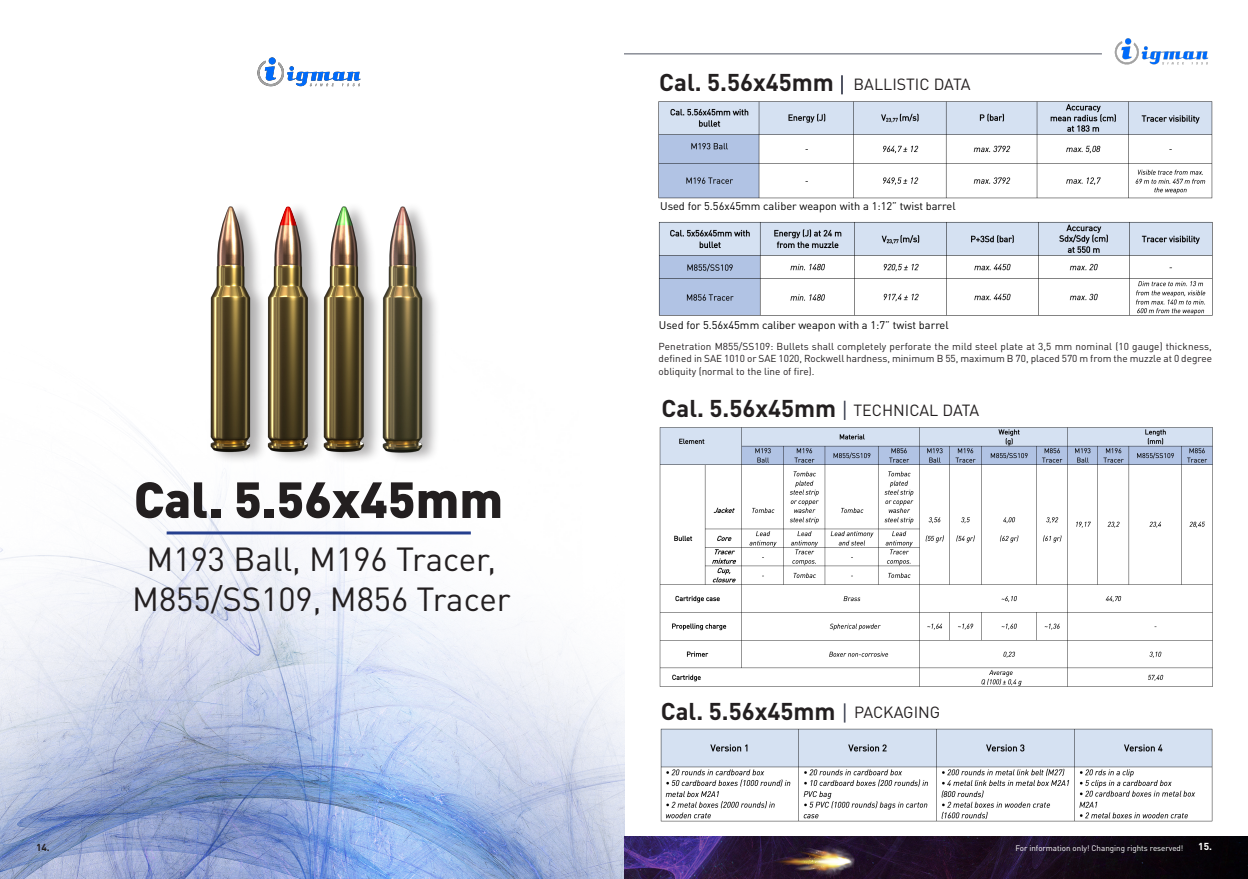
<style>
.page{position:relative;width:1248px;height:879px;background:#fff}
.page>*{position:absolute;margin:0;border:0;box-sizing:border-box;transform-origin:0 0}
.t1{font:900 50px "DIN Pro";color:#231f20}
.t2{font:33px "DIN Pro";color:#231f20}
.t3{font:700 24px "DIN Pro";color:#231f20}
.t4{font:16px "DIN Pro";color:#231f20}
.t5{font:11px "DIN Pro";color:#000}
.t6{font:10px/12px "DIN Pro";color:#231f20}
.t7{font:700 10px "DIN Pro";color:#231f20}
.t8{font:700 10px "DIN Pro";color:#fff}
.t9{font:8px "DIN Pro";color:#fff}
</style>
<div class="page">
<img style="left:0;top:428px;width:624px;height:451px">
<img style="left:624px;top:836px;width:623px;height:43px">
<img style="left:768px;top:845px;width:88px;height:33px">
<img style="left:257px;top:57px;width:104px;height:30px">
<img style="left:207px;top:206px;width:170px;height:287px">
<div style="left:324px;top:201px;width:58px;height:263px;background:#231f20;opacity:.35"></div>
<div style="left:382px;top:201px;width:58px;height:264px;background:#231f20;opacity:.35"></div>
<img style="left:378px;top:203px;width:48px;height:254px">
<div style="left:211px;top:201px;width:58px;height:263px;background:#231f20;opacity:.35"></div>
<svg style="left:841px;top:75px;width:1px;height:19px"></svg>
<img style="left:658px;top:101px;width:555px;height:98px">
<img style="left:658px;top:222px;width:555px;height:94px">
<img style="left:660px;top:729px;width:552px;height:93px">
<svg style="left:843px;top:401px;width:2px;height:19px"></svg>
<svg style="left:843px;top:703px;width:2px;height:19px"></svg>
<img style="left:659px;top:427px;width:554px;height:260px">
<img style="left:1114px;top:38px;width:95px;height:27px">
<hr style="left:624px;top:53px;width:477px;height:1px;background:#505463">
<hr style="left:167px;top:531px;width:304px;height:3px;background:#253f8e">
<p class="t3" style="left:659px;top:63px;width:176px">Cal. 5.56x45mm</p>
<p class="t4" style="left:853px;top:71px;width:119px">BALLISTIC DATA</p>
<p class="t5" style="left:660px;top:197px;width:297px">Used for 5.56x45mm caliber weapon with a 1:12” twist barrel</p>
<p class="t5" style="left:659px;top:316px;width:291px">Used for 5.56x45mm caliber weapon with a 1:7” twist barrel</p>
<p class="t6" style="left:658px;top:339px;width:555px">Penetration M855/SS109: Bullets shall completely perforate the mild steel plate at 3,5 mm nominal (10 gauge) thickness, defined in SAE 1010 or SAE 1020, Rockwell hardness, minimum B 55, maximum B 70, placed 570 m from the muzzle at 0 degree</p>
<p class="t6" style="left:658px;top:365px;width:157px">obliquity (normal to the line of fire).</p>
<p class="t1" style="left:134px;top:457px;width:371px">Cal. 5.56x45mm</p>
<p class="t2" style="left:146px;top:533px;width:351px">M193 Ball, M196 Tracer,</p>
<p class="t2" style="left:132px;top:573px;width:380px">M855/SS109, M856 Tracer</p>
<p class="t3" style="left:661px;top:388px;width:176px">Cal. 5.56x45mm</p>
<p class="t4" style="left:853px;top:398px;width:127px">TECHNICAL DATA</p>
<p class="t3" style="left:661px;top:691px;width:176px">Cal. 5.56x45mm</p>
<p class="t4" style="left:854px;top:700px;width:88px">PACKAGING</p>
<p class="t7" style="left:36px;top:838px;width:15px">14.</p>
<p class="t9" style="left:1015px;top:842px;width:169px">For information only! Changing rights reserved!</p>
<p class="t8" style="left:1198px;top:838px;width:15px">15.</p>
</div>
